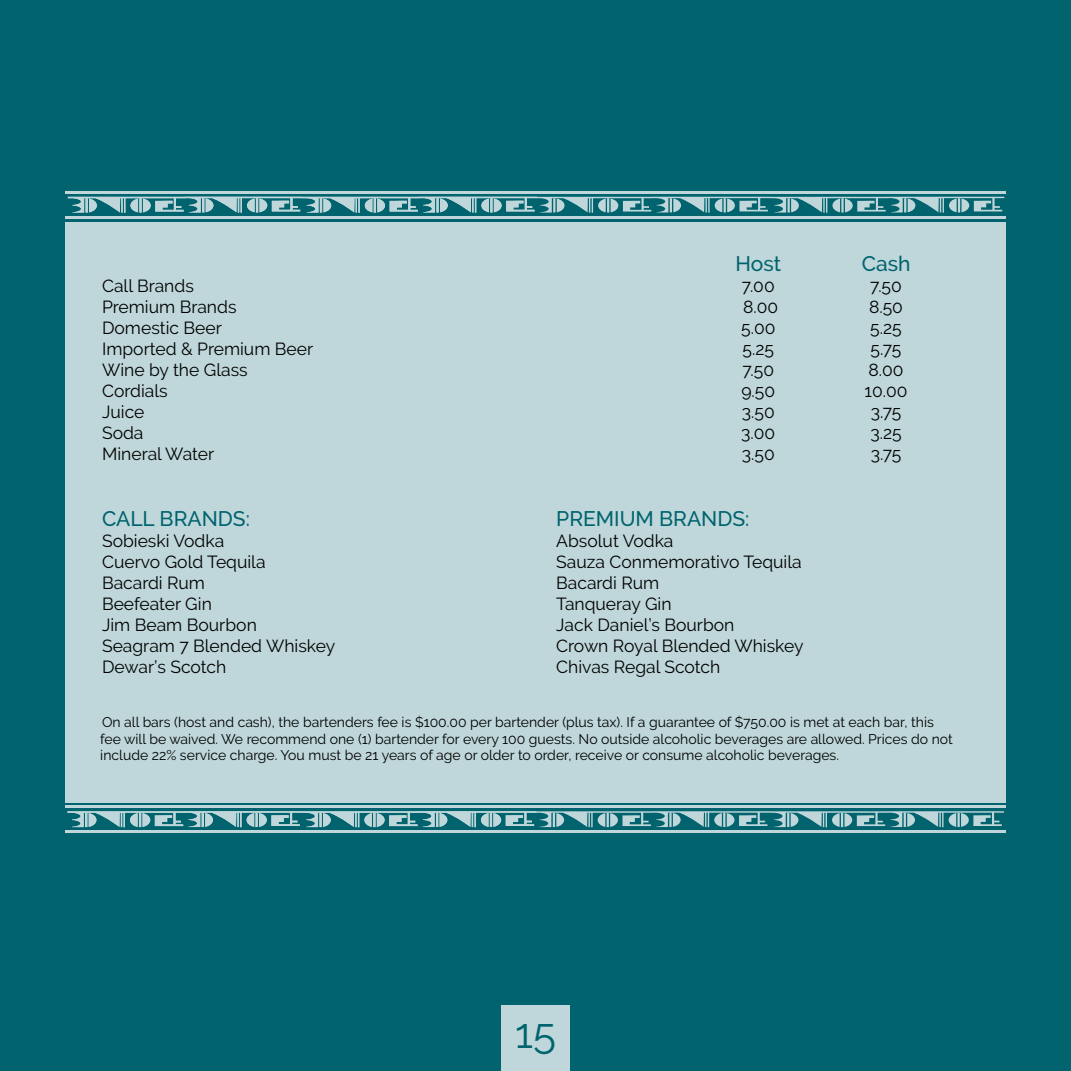
<style>
.page{position:relative;width:1071px;height:1071px;background:#00636e}
.page>*{position:absolute;margin:0;border:0;box-sizing:border-box;transform-origin:0 0}
.t1{font:42px "Raleway";color:#00636e}
.t2{font:500 21px "Raleway";color:#00636e}
.t3{font:17.5px/21px "Raleway";color:#000}
.t4{font:14px/16.8px "Raleway";color:#000}
</style>
<div class="page">
<div style="left:65px;top:222px;width:941px;height:580px;background:#bfd7da"></div>
<hr style="left:65px;top:191px;width:941px;height:2px;background:#fff">
<hr style="left:65px;top:216px;width:941px;height:3px;background:#fff">
<svg style="left:68px;top:197px;width:936px;height:16px"></svg>
<hr style="left:65px;top:806px;width:941px;height:2px;background:#fff">
<hr style="left:65px;top:831px;width:941px;height:2px;background:#fff">
<svg style="left:67px;top:811px;width:937px;height:16px"></svg>
<div style="left:501px;top:1005px;width:69px;height:66px;background:#bfd7da"></div>
<p class="t2" style="left:735px;top:252px;width:47px">Host</p>
<p class="t2" style="left:862px;top:252px;width:50px">Cash</p>
<p class="t3" style="left:102px;top:276px;width:93px">Call Brands</p>
<p class="t3" style="left:742px;top:276px;width:34px">7.00</p>
<p class="t3" style="left:870px;top:276px;width:33px">7.50</p>
<p class="t3" style="left:102px;top:297px;width:136px">Premium Brands</p>
<p class="t3" style="left:743px;top:297px;width:37px">8.00</p>
<p class="t3" style="left:869px;top:297px;width:35px">8.50</p>
<p class="t3" style="left:102px;top:318px;width:121px">Domestic Beer</p>
<p class="t3" style="left:741px;top:318px;width:36px">5.00</p>
<p class="t3" style="left:870px;top:318px;width:33px">5.25</p>
<p class="t3" style="left:102px;top:339px;width:213px">Imported &amp; Premium Beer</p>
<p class="t3" style="left:743px;top:339px;width:33px">5.25</p>
<p class="t3" style="left:871px;top:339px;width:32px">5.75</p>
<p class="t3" style="left:102px;top:360px;width:147px">Wine by the Glass</p>
<p class="t3" style="left:742px;top:360px;width:33px">7.50</p>
<p class="t3" style="left:868px;top:360px;width:37px">8.00</p>
<p class="t3" style="left:102px;top:381px;width:67px">Cordials</p>
<p class="t3" style="left:741px;top:381px;width:35px">9.50</p>
<p class="t3" style="left:865px;top:381px;width:44px">10.00</p>
<p class="t3" style="left:102px;top:402px;width:44px">Juice</p>
<p class="t3" style="left:742px;top:402px;width:34px">3.50</p>
<p class="t3" style="left:871px;top:402px;width:32px">3.75</p>
<p class="t3" style="left:102px;top:423px;width:43px">Soda</p>
<p class="t3" style="left:741px;top:423px;width:36px">3.00</p>
<p class="t3" style="left:870px;top:423px;width:33px">3.25</p>
<p class="t3" style="left:102px;top:444px;width:114px">Mineral Water</p>
<p class="t3" style="left:742px;top:444px;width:34px">3.50</p>
<p class="t3" style="left:871px;top:444px;width:32px">3.75</p>
<p class="t2" style="left:556px;top:506px;width:195px">PREMIUM BRANDS:</p>
<p class="t3" style="left:556px;top:530px;width:249px">Absolut Vodka<br>Sauza Conmemorativo Tequila<br>Bacardi Rum<br>Tanqueray Gin<br>Jack Daniel’s Bourbon<br>Crown Royal Blended Whiskey<br>Chivas Regal Scotch</p>
<p class="t4" style="left:100px;top:713px;width:854px">On all bars (host and cash), the bartenders fee is $100.00 per bartender (plus tax). If a guarantee of $750.00 is met at each bar, this fee will be waived. We recommend one (1) bartender for every 100 guests. No outside alcoholic beverages are allowed. Prices do not include 22% service charge. You must be 21 years of age or older to order, receive or consume alcoholic beverages.</p>
<p class="t2" style="left:102px;top:506px;width:149px">CALL BRANDS:</p>
<p class="t3" style="left:102px;top:530px;width:235px">Sobieski Vodka<br>Cuervo Gold Tequila<br>Bacardi Rum<br>Beefeater Gin<br>Jim Beam Bourbon<br>Seagram 7 Blended Whiskey<br>Dewar’s Scotch</p>
<h1 class="t1" style="left:515px;top:1009px;width:42px">15</h1>
</div>
